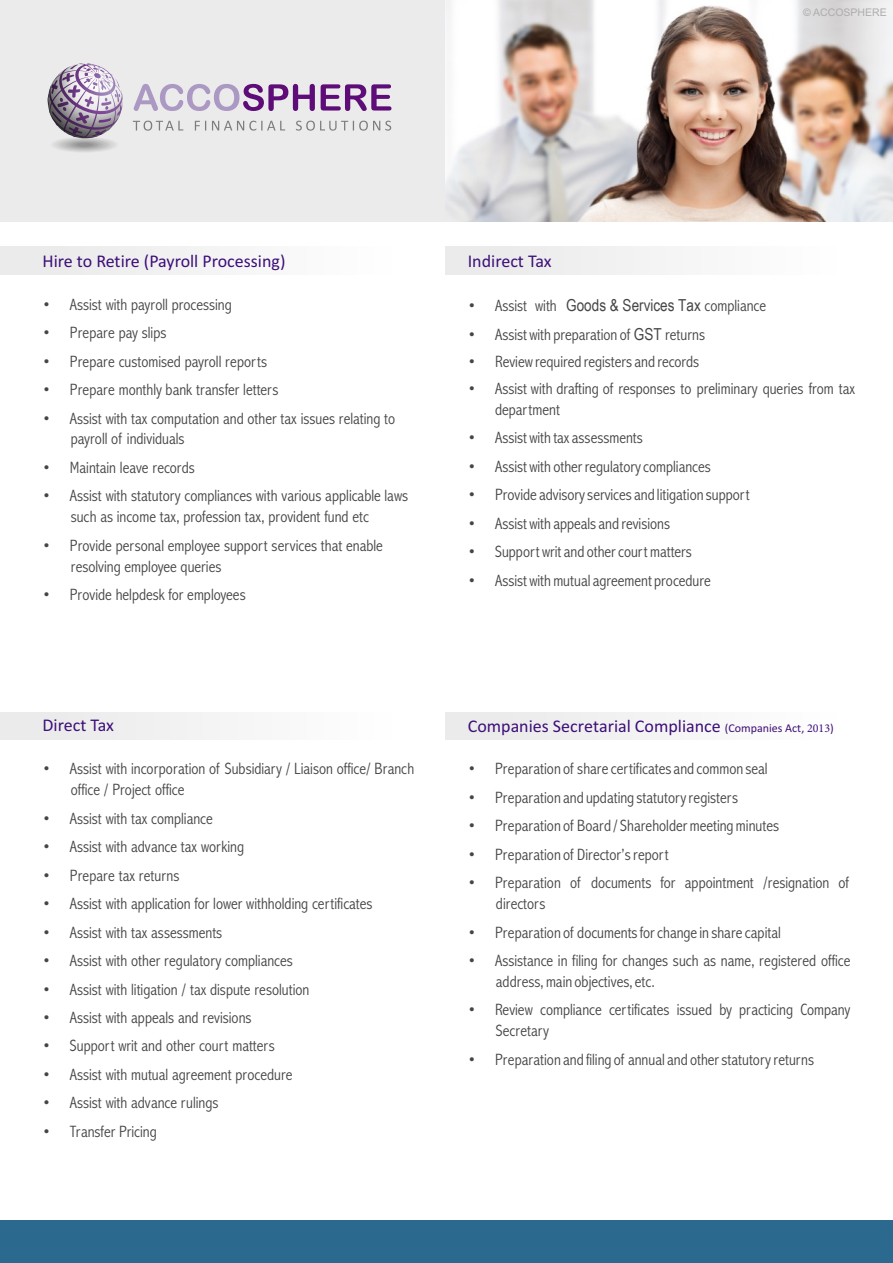
<style>
.page{position:relative;width:893px;height:1263px;background:#fff}
.page>*{position:absolute;margin:0;border:0;box-sizing:border-box;transform-origin:0 0}
.t1{font:18px "Calibri";color:#3d0f78}
.t2{font:300 condensed 16.5px/20.9px "Abadi";color:#454545}
.t3{font:10.5px "Arial";color:#adadad}
.s1{font-family:"Arial Narrow";font-weight:400;font-stretch:normal}
.s2{font-size:12px}
.s3{font-family:"Minion Pro";font-size:12px}
</style>
<div class="page">
<div style="left:0;top:713px;width:422px;height:27px;background:#f4f4f4"></div>
<div style="left:446px;top:247px;width:422px;height:27px;background:#f4f4f4"></div>
<div style="left:0;top:247px;width:422px;height:27px;background:#f4f4f4"></div>
<hr style="left:0;top:0;width:1px;height:1263px;background:#fff">
<div style="left:446px;top:713px;width:422px;height:27px;background:#f4f4f4"></div>
<div style="left:0;top:1220px;width:893px;height:43px;background:#2b698f"></div>
<hr style="left:0;top:1220px;width:1px;height:43px;background:#9ee0fa">
<div style="left:0;top:0;width:893px;height:222px;background:#ebebeb"></div>
<hr style="left:0;top:0;width:1px;height:222px;background:#2b698f">
<img style="left:446px;top:0;width:447px;height:222px">
<svg style="left:134px;top:84px;width:257px;height:27px"></svg>
<svg style="left:133px;top:121px;width:258px;height:10px"></svg>
<div style="left:52px;top:137px;width:65px;height:15px;background:#e3e3e3;border-radius:50%"></div>
<div style="left:54px;top:138px;width:61px;height:14px;background:#dbdbdb;border-radius:50%"></div>
<div style="left:57px;top:138px;width:55px;height:13px;background:#d6d6d6;border-radius:50%"></div>
<div style="left:58px;top:139px;width:53px;height:12px;background:#d1d1d1;border-radius:50%"></div>
<div style="left:60px;top:139px;width:49px;height:12px;background:#ccc;border-radius:50%"></div>
<div style="left:61px;top:139px;width:47px;height:11px;background:#c7c7c7;border-radius:50%"></div>
<div style="left:64px;top:140px;width:41px;height:10px;background:#c2c2c2;border-radius:50%"></div>
<div style="left:65px;top:140px;width:39px;height:9px;background:#bdbdbd;border-radius:50%"></div>
<div style="left:66px;top:140px;width:37px;height:9px;background:#b8b8b8;border-radius:50%"></div>
<div style="left:69px;top:141px;width:31px;height:7px;background:#b0b0b0;border-radius:50%"></div>
<div style="left:71px;top:141px;width:27px;height:7px;background:#ababab;border-radius:50%"></div>
<div style="left:72px;top:142px;width:25px;height:6px;background:#a6a6a6;border-radius:50%"></div>
<div style="left:75px;top:142px;width:19px;height:5px;background:#9e9e9e;border-radius:50%"></div>
<hr style="left:76px;top:143px;width:17px;height:4px;background:#999;border-radius:50%">
<hr style="left:77px;top:143px;width:15px;height:3px;background:#949494;border-radius:50%">
<svg style="left:48px;top:63px;width:75px;height:75px"></svg>
<svg style="left:84px;top:66px;width:27px;height:25px"></svg>
<p class="t3" style="left:803px;top:9px;width:85px">© ACCOSPHERE</p>
<p class="t1" style="left:43px;top:254px;width:244px">Hire to Retire (Payroll Processing)</p>
<p class="t2" style="left:43px;top:295px;width:191px">• Assist with payroll processing</p>
<p class="t2" style="left:43px;top:324px;width:125px">• Prepare pay slips</p>
<p class="t2" style="left:43px;top:352px;width:226px">• Prepare customised payroll reports</p>
<p class="t2" style="left:43px;top:381px;width:238px">• Prepare monthly bank transfer letters</p>
<p class="t2" style="left:71px;top:409px;width:326px;text-indent:-28px">• Assist with tax computation and other tax issues relating to payroll of individuals</p>
<p class="t2" style="left:43px;top:459px;width:154px">• Maintain leave records</p>
<p class="t2" style="left:71px;top:487px;width:339px;text-indent:-28px">• Assist with statutory compliances with various applicable laws such as income tax, profession tax, provident fund etc</p>
<p class="t2" style="left:71px;top:536px;width:314px;text-indent:-28px">• Provide personal employee support services that enable resolving employee queries</p>
<p class="t2" style="left:43px;top:586px;width:205px">• Provide helpdesk for employees</p>
<p class="t1" style="left:43px;top:718px;width:73px">Direct Tax</p>
<p class="t2" style="left:71px;top:760px;width:345px;text-indent:-28px">• Assist with incorporation of Subsidiary / Liaison office/ Branch office / Project office</p>
<p class="t2" style="left:43px;top:809px;width:172px">• Assist with tax compliance</p>
<p class="t2" style="left:43px;top:838px;width:203px">• Assist with advance tax working</p>
<p class="t2" style="left:43px;top:866px;width:139px">• Prepare tax returns</p>
<p class="t2" style="left:43px;top:895px;width:332px">• Assist with application for lower withholding certificates</p>
<p class="t2" style="left:43px;top:923px;width:181px">• Assist with tax assessments</p>
<p class="t2" style="left:43px;top:952px;width:252px">• Assist with other regulatory compliances</p>
<p class="t2" style="left:43px;top:980px;width:268px">• Assist with litigation / tax dispute resolution</p>
<p class="t2" style="left:43px;top:1009px;width:211px">• Assist with appeals and revisions</p>
<p class="t2" style="left:43px;top:1037px;width:234px">• Support writ and other court matters</p>
<p class="t2" style="left:43px;top:1066px;width:252px">• Assist with mutual agreement procedure</p>
<p class="t2" style="left:43px;top:1094px;width:178px">• Assist with advance rulings</p>
<p class="t2" style="left:43px;top:1123px;width:116px">• Transfer Pricing</p>
<p class="t1" style="left:468px;top:254px;width:85px">Indirect Tax</p>
<p class="t2" style="left:468px;top:296px;width:300px">• Assist with <span class="s1">Goods &amp; Services Tax</span> compliance</p>
<p class="t2" style="left:468px;top:326px;width:239px">• Assist with preparation of <span class="s1">GST</span> returns</p>
<p class="t2" style="left:468px;top:352px;width:233px">• Review required registers and records</p>
<p class="t2" style="left:495px;top:380px;width:362px;text-indent:-27px">• Assist with drafting of responses to preliminary queries from tax department</p>
<p class="t2" style="left:468px;top:429px;width:177px">• Assist with tax assessments</p>
<p class="t2" style="left:468px;top:458px;width:245px">• Assist with other regulatory compliances</p>
<p class="t2" style="left:468px;top:486px;width:283px">• Provide advisory services and litigation support</p>
<p class="t2" style="left:468px;top:515px;width:204px">• Assist with appeals and revisions</p>
<p class="t2" style="left:468px;top:543px;width:226px">• Support writ and other court matters</p>
<p class="t2" style="left:468px;top:572px;width:245px">• Assist with mutual agreement procedure</p>
<p class="t1" style="left:468px;top:718px;width:367px">Companies Secretarial Compliance <span class="s2">(Companies Act,</span> <span class="s3">2013</span><span class="s2">)</span></p>
<p class="t2" style="left:468px;top:760px;width:301px">• Preparation of share certificates and common seal</p>
<p class="t2" style="left:468px;top:788px;width:272px">• Preparation and updating statutory registers</p>
<p class="t2" style="left:468px;top:817px;width:313px">• Preparation of Board / Shareholder meeting minutes</p>
<p class="t2" style="left:468px;top:845px;width:203px">• Preparation of Director’s report</p>
<p class="t2" style="left:496px;top:874px;width:355px;text-indent:-28px">• Preparation of documents for appointment /resignation of directors</p>
<p class="t2" style="left:468px;top:923px;width:315px">• Preparation of documents for change in share capital</p>
<p class="t2" style="left:496px;top:952px;width:356px;text-indent:-28px">• Assistance in filing for changes such as name, registered office address, main objectives, etc.</p>
<p class="t2" style="left:496px;top:1001px;width:356px;text-indent:-28px">• Review compliance certificates issued by practicing Company<br>Secretary</p>
<p class="t2" style="left:468px;top:1050px;width:348px">• Preparation and filing of annual and other statutory returns</p>
</div>
